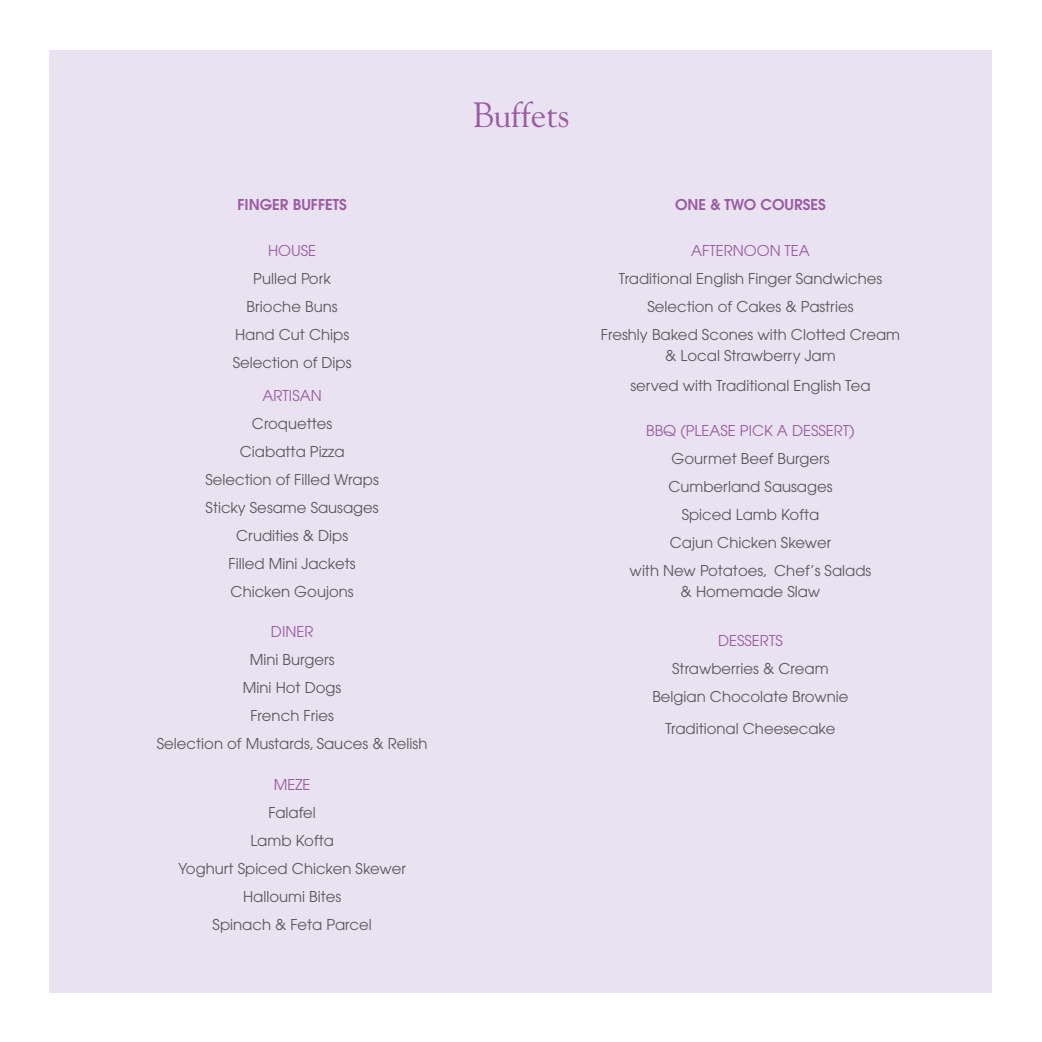
<style>
.page{position:relative;width:1042px;height:1042px;background:#fff}
.page>*{position:absolute;margin:0;border:0;box-sizing:border-box;transform-origin:0 0}
.t1{font:35px "Goudy";color:#9b5ba4}
.t2{font:14.88px/28px "Avant Garde";color:#58595b;text-align:center}
.t3{font:14.88px "Avant Garde";color:#9b5ba4}
.t4{font:600 14.88px "Avant Garde";color:#9b5ba4}
</style>
<div class="page">
<div style="left:50px;top:50px;width:942px;height:942px;background:#e9e3f1"></div>
<p class="t4" style="left:237px;top:195px;width:82px">FINGER BUFFETS</p>
<p class="t3" style="left:268px;top:242px;width:48px">housE</p>
<p class="t2" style="left:233px;top:264px;width:120px">Pulled Pork<br>Brioche Buns<br>Hand Cut Chips<br>Selection of Dips</p>
<p class="t3" style="left:262px;top:387px;width:61px">artisan</p>
<p class="t2" style="left:205px;top:410px;width:175px">Croquettes<br>Ciabatta Pizza<br>Selection of Filled Wraps<br>Sticky Sesame Sausages<br>Crudities &amp; Dips<br>Filled Mini Jackets<br>Chicken Goujons</p>
<p class="t3" style="left:271px;top:623px;width:44px">diner</p>
<p class="t2" style="left:157px;top:646px;width:272px">Mini Burgers<br>Mini Hot Dogs<br>French Fries<br>Selection of Mustards, Sauces &amp; Relish</p>
<p class="t3" style="left:274px;top:775px;width:38px">meze</p>
<p class="t2" style="left:178px;top:798px;width:229px">Falafel<br>Lamb Kofta<br>Yoghurt Spiced Chicken Skewer<br>Halloumi Bites<br>Spinach &amp; Feta Parcel</p>
<h1 class="t1" style="left:472px;top:93px;width:99px">Buffets</h1>
<p class="t4" style="left:675px;top:195px;width:152px">ONE &amp; TWO COURSES</p>
<p class="t3" style="left:691px;top:242px;width:120px">afternoon tea</p>
<p class="t2" style="left:601px;top:264px;width:301px">Traditional English Finger Sandwiches<br>Selection of Cakes &amp; Pastries<br>Freshly Baked Scones with Clotted Cream</p>
<p class="t2" style="left:630px;top:340px;width:242px;line-height:29.8px">&amp; Local Strawberry Jam<br>served with Traditional English Tea</p>
<p class="t3" style="left:646px;top:422px;width:210px">BBQ (Please pic k a dessert)</p>
<p class="t2" style="left:629px;top:445px;width:243px">Gourmet Beef Burgers<br>Cumberland Sausages<br>Spiced Lamb Kofta<br>Cajun Chicken Skewer<br>with New Potatoes, Chef’s Salads</p>
<p class="t2" style="left:680px;top:578px;width:141px">&amp; Homemade Slaw</p>
<p class="t3" style="left:718px;top:632px;width:66px">desserts</p>
<p class="t2" style="left:652px;top:655px;width:198px">Strawberries &amp; Cream<br>Belgian Chocolate Brownie</p>
<p class="t2" style="left:665px;top:714px;width:172px">Traditional Cheesecake</p>
</div>
